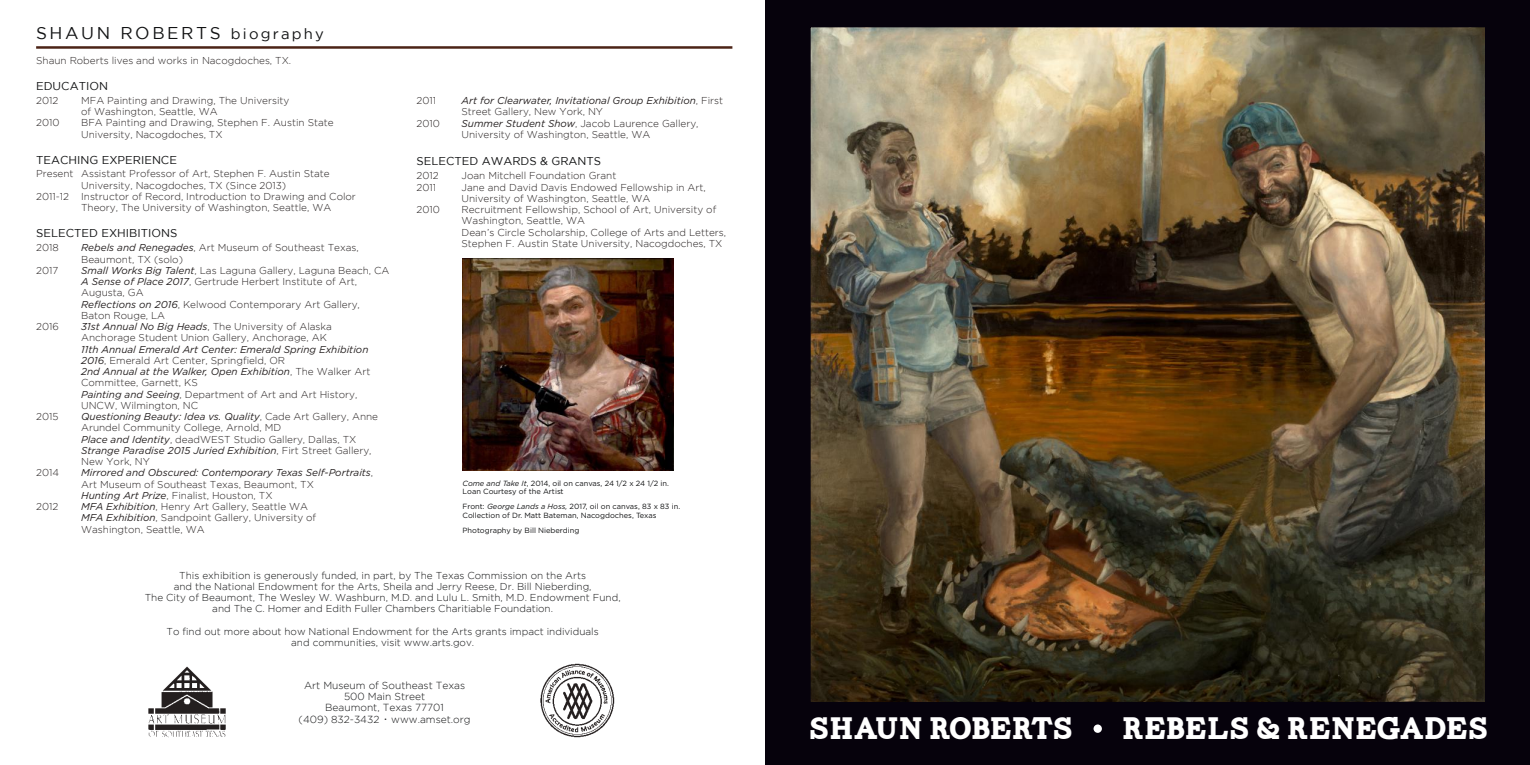
<style>
.page{position:relative;width:1530px;height:765px;background:#fff}
.page>*{position:absolute;margin:0;border:0;box-sizing:border-box;transform-origin:0 0}
.t1{font:31px "Carton";letter-spacing:-.02em;color:#fff}
.t2{font:17px "Gotham";letter-spacing:.15em;color:#111213}
.t3{font:11.38px "Gotham";color:#111213}
.t4{font:300 10.25px/11.4px "Gotham";color:#111213;text-align:center}
.t5{font:300 10px/11.2px "Gotham";color:#241f1f}
.t6{font:300 10px/11.2px "Gotham";color:#111213;text-align:center}
.t7{font:italic 10px/11.2px "Gotham";color:#241f1f}
.t8{font:7.5px/8.8px "Gotham";color:#111213}
.s1{font-size:14.75px}
.s2{font-weight:400;font-style:italic}
.s3{font-weight:300;font-style:normal}
.s4{font-style:italic}
.s5{font-family:"Century Gothic";font-weight:700}
</style>
<div class="page">
<div style="left:742px;top:0;width:788px;height:765px;background:#06020c"></div>
<div style="left:0;top:0;width:765px;height:765px;background:#fff"></div>
<hr style="left:36px;top:46px;width:696px;height:3px;background:#4b2316">
<img style="left:148px;top:666px;width:78px;height:72px">
<img style="left:541px;top:663px;width:74px;height:75px">
<img style="left:811px;top:28px;width:674px;height:673px">
<div style="left:1094px;top:725px;width:8px;height:8px;background:#fff;border-radius:50%"></div>
<img style="left:463px;top:259px;width:210px;height:212px">
<h2 class="t2" style="left:36px;top:23px;width:289px">SHAUN ROBERTS <span class="s1">biography</span></h2>
<p class="t5" style="left:36px;top:54px;width:257px">Shaun Roberts lives and works in Nacogdoches, TX.</p>
<p class="t3" style="left:36px;top:80px;width:73px">EDUCATION</p>
<p class="t5" style="left:36px;top:95px;width:24px">2012</p>
<p class="t5" style="left:81px;top:95px;width:210px">MFA Painting and Drawing, The University of Washington, Seattle, WA</p>
<p class="t5" style="left:36px;top:117px;width:25px">2010</p>
<p class="t5" style="left:81px;top:117px;width:254px">BFA Painting and Drawing, Stephen F. Austin State<br>University, Nacogdoches, TX</p>
<p class="t3" style="left:36px;top:153px;width:142px">TEACHING EXPERIENCE</p>
<p class="t5" style="left:36px;top:168px;width:295px">Present Assistant Professor of Art, Stephen F. Austin State</p>
<p class="t5" style="left:81px;top:179px;width:207px">University, Nacogdoches, TX (Since 2013)</p>
<p class="t5" style="left:36px;top:190px;width:321px">2011-12 Instructor of Record, Introduction to Drawing and Color</p>
<p class="t5" style="left:81px;top:202px;width:252px">Theory, The University of Washington, Seattle, WA</p>
<p class="t5" style="left:36px;top:242px;width:24px">2018</p>
<p class="t5" style="left:81px;top:242px;width:279px"><span class="s2">Rebels and Renegades</span>, Art Museum of Southeast Texas,<br>Beaumont, TX (solo)</p>
<p class="t5" style="left:36px;top:265px;width:24px">2017</p>
<p class="t5" style="left:81px;top:265px;width:310px"><span class="s2">Small Works Big Talent</span>, Las Laguna Gallery, Laguna Beach, CA <span class="s2">A Sense of Place 2017</span>, Gertrude Herbert Institute of Art, Augusta, GA<br><span class="s2">Reflections on 2016</span>, Kelwood Contemporary Art Gallery, Baton Rouge, LA</p>
<p class="t5" style="left:36px;top:321px;width:24px">2016</p>
<p class="t5" style="left:81px;top:321px;width:252px"><span class="s2">31st Annual No Big Heads</span>, The University of Alaska<br>Anchorage Student Union Gallery, Anchorage, AK</p>
<p class="t5" style="left:81px;top:343px;width:291px"><span class="s2">11th Annual Emerald Art Center: Emerald Spring Exhibition 2016</span>, Emerald Art Center, Springfield, OR<br><span class="s2">2nd Annual at the Walker, Open Exhibition</span>, The Walker Art Committee, Garnett, KS<br><span class="s2">Painting and Seeing</span>, Department of Art and Art History, UNCW, Wilmington, NC</p>
<p class="t5" style="left:36px;top:411px;width:24px">2015</p>
<p class="t5" style="left:81px;top:411px;width:298px"><span class="s2">Questioning Beauty: Idea vs. Quality</span>, Cade Art Gallery, Anne Arundel Community College, Arnold, MD<br><span class="s2">Place and Identity</span>, deadWEST Studio Gallery, Dallas, TX <span class="s2">Strange Paradise 2015 Juried Exhibition</span>, Firt Street Gallery, New York, NY</p>
<p class="t5" style="left:36px;top:467px;width:24px">2014</p>
<p class="t7" style="left:81px;top:467px;width:294px">Mirrored and Obscured: Contemporary Texas Self-Portraits<span class="s3">,<br>Art Museum of Southeast Texas, Beaumont, TX<br></span>Hunting Art Prize<span class="s3">, Finalist, Houston, TX</span></p>
<p class="t5" style="left:36px;top:501px;width:24px">2012</p>
<p class="t5" style="left:81px;top:501px;width:237px"><span class="s2">MFA Exhibition</span>, Henry Art Gallery, Seattle WA<br><span class="s2">MFA Exhibition</span>, Sandpoint Gallery, University of<br>Washington, Seattle, WA</p>
<p class="t3" style="left:36px;top:227px;width:143px">SELECTED EXHIBITIONS</p>
<p class="t5" style="left:417px;top:95px;width:21px">2011</p>
<p class="t7" style="left:462px;top:95px;width:263px">Art for Clearwater, Invitational Group Exhibition<span class="s3">, First<br>Street Gallery, New York, NY</span></p>
<p class="t5" style="left:417px;top:117px;width:25px">2010</p>
<p class="t5" style="left:462px;top:117px;width:239px"><span class="s2">Summer Student Show</span>, Jacob Laurence Gallery,<br>University of Washington, Seattle, WA</p>
<p class="t3" style="left:417px;top:154px;width:186px">SELECTED AWARDS &amp; GRANTS</p>
<p class="t5" style="left:417px;top:170px;width:24px">2012</p>
<p class="t5" style="left:462px;top:170px;width:156px">Joan Mitchell Foundation Grant</p>
<p class="t5" style="left:417px;top:181px;width:21px">2011</p>
<p class="t5" style="left:462px;top:181px;width:246px">Jane and David Davis Endowed Fellowship in Art,<br>University of Washington, Seattle, WA</p>
<p class="t5" style="left:417px;top:204px;width:25px">2010</p>
<p class="t5" style="left:462px;top:204px;width:266px">Recruitment Fellowship, School of Art, University of Washington, Seattle, WA<br>Dean’s Circle Scholarship, College of Arts and Letters, Stephen F. Austin State University, Nacogdoches, TX</p>
<p class="t8" style="left:463px;top:478px;width:208px"><span class="s4">Come and Take It</span>, 2014, oil on canvas, 24 1/2 x 24 1/2 in.<br>Loan Courtesy of the Artist</p>
<p class="t8" style="left:463px;top:502px;width:219px">Front: <span class="s4">George Lands a Hoss,</span> 2017, oil on canvas, 83 x 83 in.<br>Collection of Dr. Matt Bateman, Nacogdoches, Texas</p>
<p class="t8" style="left:463px;top:525px;width:118px">Photography by Bill Nieberding</p>
<p class="t6" style="left:145px;top:569px;width:477px">This exhibition is generously funded, in part, by The Texas Commission on the Arts<br>and the National Endowment for the Arts, Sheila and Jerry Reese, Dr. Bill Nieberding,<br>The City of Beaumont, The Wesley W. Washburn, M.D. and Lulu L. Smith, M.D. Endowment Fund, and The C. Homer and Edith Fuller Chambers Charitiable Foundation.</p>
<p class="t6" style="left:167px;top:626px;width:434px">To find out more about how National Endowment for the Arts grants impact individuals and communities, visit www.arts.gov.</p>
<p class="t4" style="left:299px;top:679px;width:173px">Art Museum of Southeast Texas<br>500 Main Street<br>Beaumont, Texas 77701<br>(409) 832-3432 <span class="s5">·</span> www.amset.org</p>
<h1 class="t1" style="left:809px;top:716px;width:265px">SHAUN ROBERTS</h1>
<h1 class="t1" style="left:1122px;top:716px;width:368px">REBELS &amp; RENEGADES</h1>
</div>
